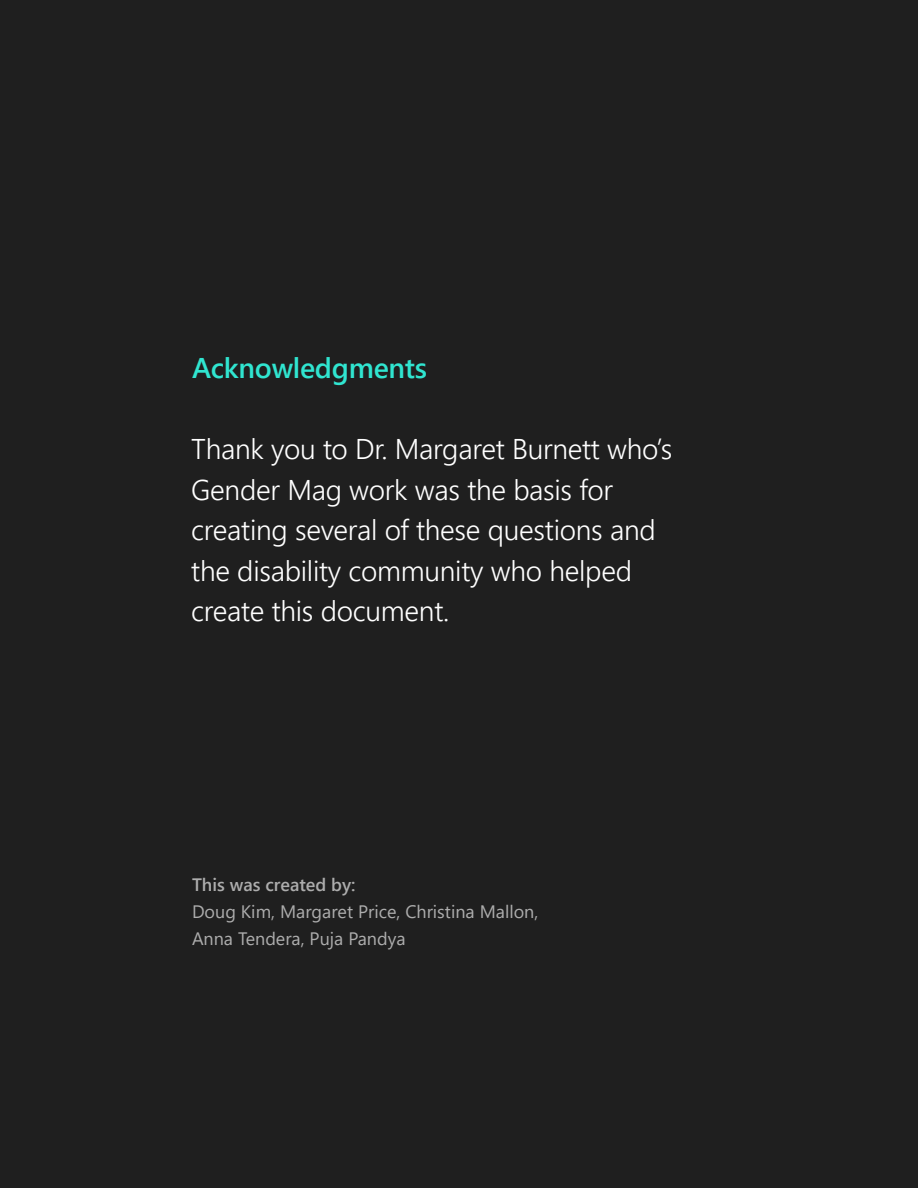
<style>
.page{position:relative;width:918px;height:1188px;background:#1f1f1f}
.page>*{position:absolute;margin:0;border:0;box-sizing:border-box;transform-origin:0 0}
.P_19pt_SemiLight{font:300 28.5px/40.5px "Segoe UI";letter-spacing:-.01em;color:#fff}
.P_19pt_SemiBold{font:600 28.5px "Segoe UI";letter-spacing:-.01em;color:#30e5d0}
.P_12pt_Regular{font:18px/27px "Segoe UI";color:#adadad}
.s1{font-weight:600}
</style>
<div class="page">
<p class="P_19pt_SemiBold" style="left:192px;top:341px;width:237px">Acknowledgments</p>
<p class="P_19pt_SemiLight" style="left:191px;top:426px;width:483px">Thank you to Dr. Margaret Burnett who’s Gender Mag work was the basis for creating several of these questions and the disability community who helped create this document.</p>
<p class="P_12pt_Regular" style="left:192px;top:870px;width:348px"><span class="s1">This was created by:<br></span>Doug Kim, Margaret Price, Christina Mallon,<br>Anna Tendera, Puja Pandya</p>
</div>
